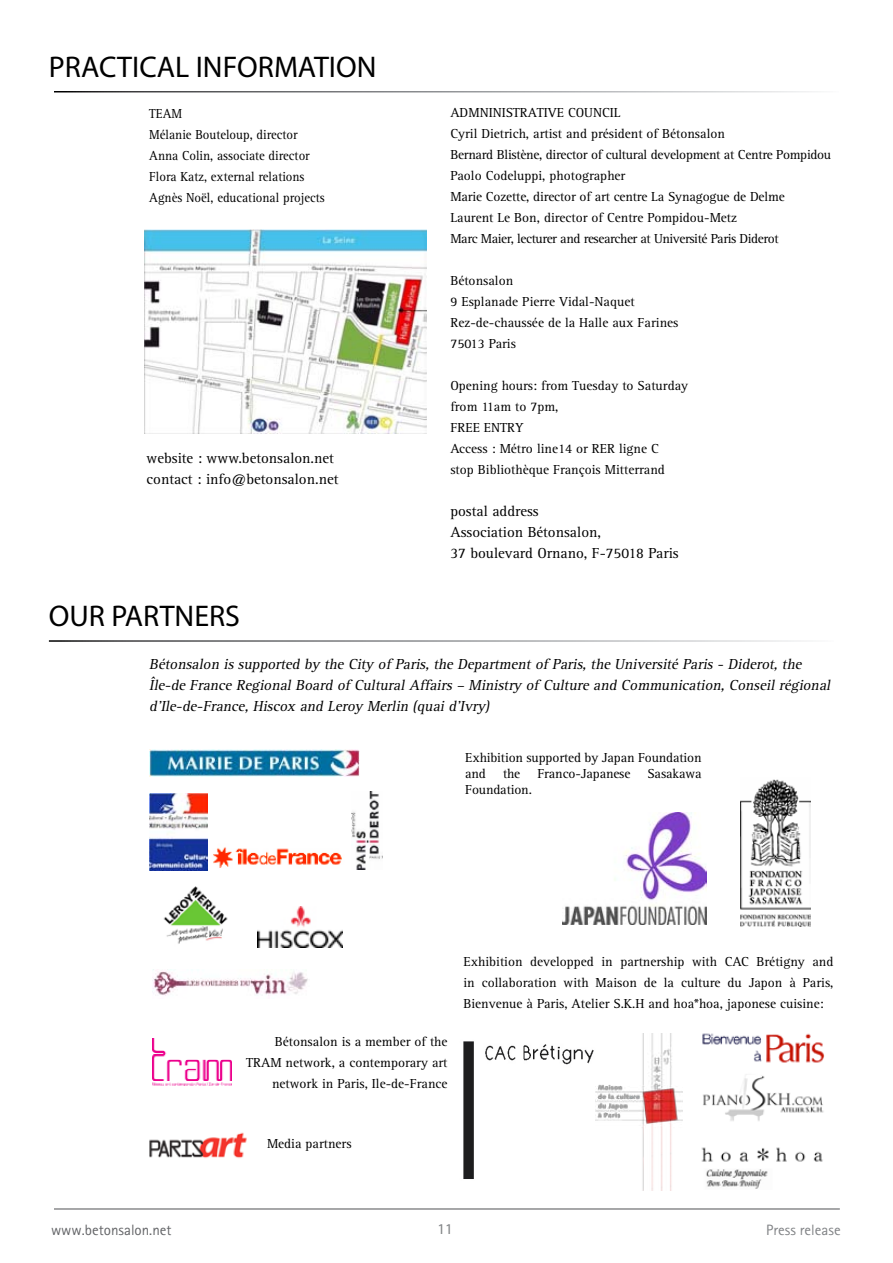
<style>
.page{position:relative;width:893px;height:1263px;background:#fff}
.page>*{position:absolute;margin:0;border:0;box-sizing:border-box;transform-origin:0 0}
.t1{font:30px "Myriad Pro";color:#000}
.t2{font:italic 15px "Rotis Serif";color:#000}
.t3{font:15px/21px "Rotis Serif";color:#000}
.t4{font:15px "Rotis Sans Serif";color:#636467}
.t5{font:15px "Rotis Sans Serif";color:#808285}
.t6{font:15px "Myriad Pro";color:#808285}
.t7{font:13.5px/21px "Rotis Serif";color:#000}
.t8{font:13.5px/21px "Rotis Serif";color:#000;scale:.94 1}
</style>
<div class="page">
<hr style="left:54px;top:1208px;width:786px;height:1px;background:#636467">
<img style="left:144px;top:230px;width:283px;height:203px">
<img style="left:149px;top:750px;width:210px;height:27px">
<img style="left:351px;top:791px;width:32px;height:78px">
<img style="left:149px;top:794px;width:58px;height:76px">
<img style="left:213px;top:847px;width:129px;height:21px">
<img style="left:258px;top:906px;width:84px;height:41px">
<img style="left:152px;top:971px;width:156px;height:25px">
<img style="left:163px;top:886px;width:65px;height:58px">
<img style="left:149px;top:1132px;width:98px;height:26px">
<img style="left:152px;top:1038px;width:79px;height:48px">
<img style="left:741px;top:779px;width:70px;height:147px">
<img style="left:463px;top:1041px;width:131px;height:138px">
<img style="left:595px;top:1034px;width:87px;height:157px">
<img style="left:563px;top:812px;width:144px;height:112px">
<img style="left:702px;top:1033px;width:123px;height:30px">
<img style="left:701px;top:1147px;width:122px;height:42px">
<img style="left:703px;top:1074px;width:121px;height:47px">
<h1 class="t1" style="left:49px;top:48px;width:329px">PRACTICAL INFORMATION</h1>
<p class="t8" style="left:149px;top:103px;width:188px">TEAM<br>Mélanie Bouteloup, director<br>Anna Colin, associate director<br>Flora Katz, external relations<br>Agnès Noël, educational projects</p>
<p class="t7" style="left:450px;top:102px;width:382px">ADMNINISTRATIVE COUNCIL<br>Cyril Dietrich, artist and président of Bétonsalon<br>Bernard Blistène, director of cultural development at Centre Pompidou Paolo Codeluppi, photographer<br>Marie Cozette, director of art centre La Synagogue de Delme<br>Laurent Le Bon, director of Centre Pompidou-Metz<br>Marc Maier, lecturer and researcher at Université Paris Diderot</p>
<p class="t7" style="left:450px;top:270px;width:230px">Bétonsalon<br>9 Esplanade Pierre Vidal-Naquet<br>Rez-de-chaussée de la Halle aux Farines<br>75013 Paris</p>
<p class="t7" style="left:450px;top:375px;width:239px">Opening hours: from Tuesday to Saturday from 11am to 7pm,<br>FREE ENTRY<br>Access : Métro line14 or RER ligne C<br>stop Bibliothèque François Mitterrand</p>
<p class="t3" style="left:450px;top:501px;width:230px">postal address<br>Association Bétonsalon,<br>37 boulevard Ornano F, -75018 Paris</p>
<p class="t3" style="left:147px;top:448px;width:193px">website : www.betonsalon.net contact : info@betonsalon.net</p>
<h1 class="t1" style="left:49px;top:598px;width:193px">OUR PARTNERS</h1>
<p class="t2" style="left:149px;top:656px;width:281px">Bétonsalon is supported by the City of Paris</p>
<p class="t2" style="left:425px;top:656px;width:162px">, the Department of Paris</p>
<p class="t2" style="left:583px;top:656px;width:196px">, the Université Paris - Diderot</p>
<p class="t2" style="left:774px;top:656px;width:32px">, the</p>
<p class="t2" style="left:149px;top:677px;width:576px">Île de France Regional Board of Cultural Affairs – Ministry of Culture and Communication</p>
<p class="t2" style="left:721px;top:677px;width:114px">, Conseil régional</p>
<p class="t2" style="left:165px;top:677px;width:11px">-</p>
<p class="t2" style="left:413px;top:698px;width:9px">(</p>
<p class="t2" style="left:460px;top:698px;width:34px">Ivry(</p>
<p class="t2" style="left:149px;top:698px;width:16px">’d</p>
<p class="t2" style="left:161px;top:698px;width:89px">Ile de France</p>
<p class="t2" style="left:245px;top:698px;width:220px">, Hiscox and Leroy Merlin quai 'd</p>
<p class="t2" style="left:176px;top:698px;width:11px">-</p>
<p class="t2" style="left:197px;top:698px;width:11px">-</p>
<p class="t7" style="left:465px;top:750px;width:238px;line-height:16.2px;text-align:right">Exhibition supported by Japan Foundation<br>Sasakawa</p>
<p class="t7" style="left:465px;top:766px;width:68px;line-height:16.2px">and<br>Foundation.</p>
<p class="t7" style="left:503px;top:764px;width:19px">the</p>
<p class="t7" style="left:537px;top:764px;width:94px">Franco-Japanese</p>
<p class="t7" style="left:463px;top:951px;width:61px">Exhibition</p>
<p class="t7" style="left:530px;top:951px;width:65px">developped</p>
<p class="t7" style="left:620px;top:951px;width:66px">partnership</p>
<p class="t7" style="left:602px;top:951px;width:13px">in</p>
<p class="t7" style="left:692px;top:951px;width:27px">with</p>
<p class="t7" style="left:725px;top:951px;width:26px">CAC</p>
<p class="t7" style="left:756px;top:951px;width:50px">Brétigny</p>
<p class="t7" style="left:812px;top:951px;width:23px">and</p>
<p class="t4" style="left:51px;top:1221px;width:122px">www.betonsalon.net</p>
<p class="t7" style="left:246px;top:1031px;width:203px;text-align:right">Bétonsalon is a member of the<br>TRAM network a, contemporary art network in Paris, Ile-de-France</p>
<p class="t7" style="left:482px;top:973px;width:76px">collaboration</p>
<p class="t7" style="left:564px;top:973px;width:27px">with</p>
<p class="t7" style="left:644px;top:973px;width:15px">de</p>
<p class="t7" style="left:664px;top:973px;width:12px">la</p>
<p class="t7" style="left:681px;top:973px;width:41px">culture</p>
<p class="t7" style="left:727px;top:973px;width:16px">du</p>
<p class="t7" style="left:789px;top:973px;width:8px">à</p>
<p class="t7" style="left:463px;top:973px;width:362px">in<br>Bienvenue à Paris, Atelier K.S H. and hoa*hoa, japonese cuisine:</p>
<p class="t7" style="left:596px;top:973px;width:43px">Maison</p>
<p class="t7" style="left:803px;top:973px;width:32px">Paris,</p>
<p class="t7" style="left:749px;top:973px;width:35px">Japon</p>
<p class="t7" style="left:267px;top:1133px;width:86px">Media partners</p>
<p class="t6" style="left:437px;top:1219px;width:17px">11</p>
<p class="t5" style="left:766px;top:1221px;width:76px">Press release</p>
</div>
